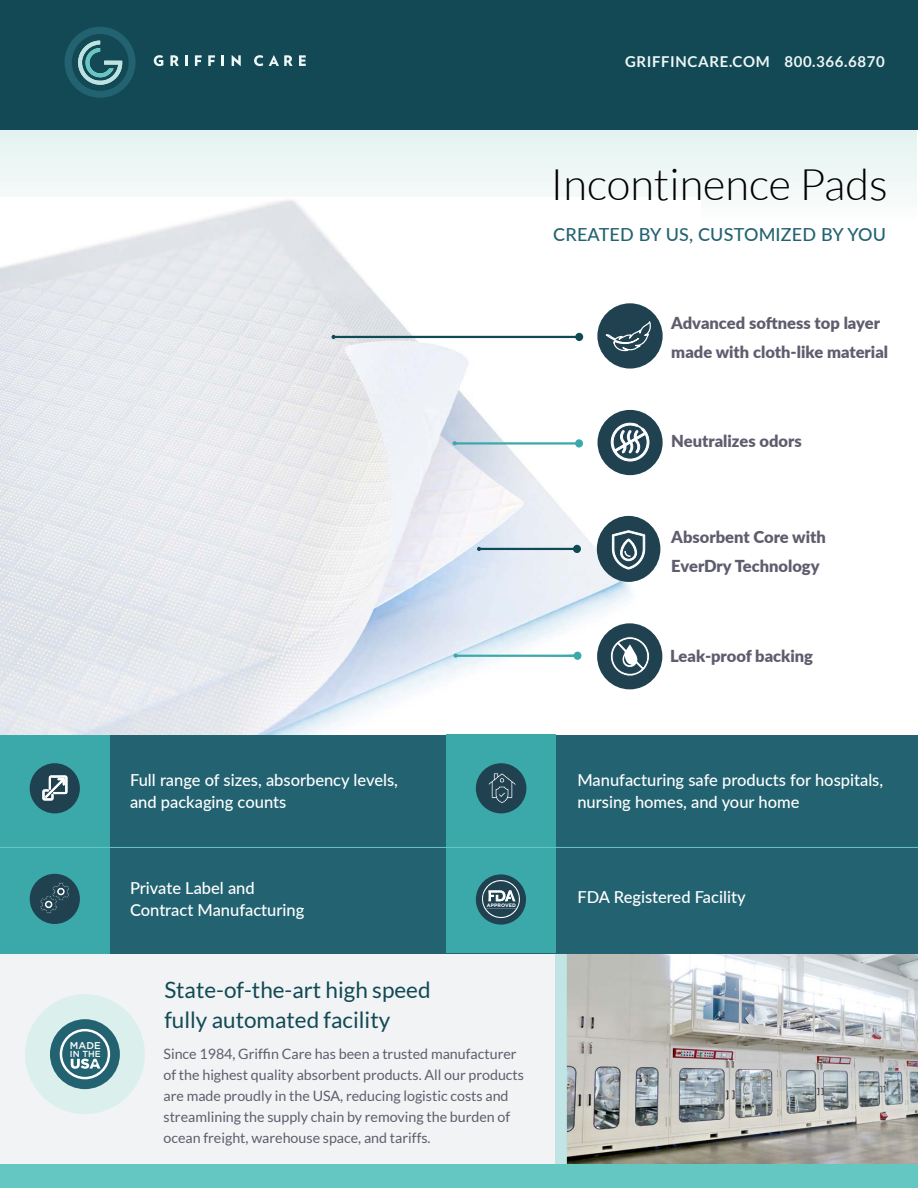
<style>
.page{position:relative;width:918px;height:1188px;background:#fff}
.page>*{position:absolute;margin:0;border:0;box-sizing:border-box;transform-origin:0 0}
.t1{font:300 43.5px "Lato";color:#000}
.t2{font:22.5px/30px "Lato";color:#124955}
.t3{font:500 18px "Lato";letter-spacing:.01em;color:#236371}
.t4{font:500 16.5px/22.5px "Lato";color:#fff}
.t5{font:900 16.5px/28.5px "Lato";color:#5e5d6e}
.t6{font:700 15px "Lato";letter-spacing:.04em;color:#edf7f5}
.t7{font:14.25px/21px "Lato";color:#5e5d6e}
.t8{font:500 9.9px "Gotham";color:#fff}
.t9{font:500 8.85px "Gotham";color:#fff}
.t10{font:700 4.95px "Gotham";color:#fff}
</style>
<div class="page">
<div style="left:0;top:4px;width:917px;height:218px;background:#edf6f6"></div>
<img style="left:0;top:197px;width:701px;height:598px">
<div style="left:0;top:0;width:918px;height:129px;background:#124955"></div>
<svg style="left:154px;top:55px;width:9px;height:11px"></svg>
<svg style="left:170px;top:55px;width:9px;height:11px"></svg>
<svg style="left:185px;top:55px;width:2px;height:11px"></svg>
<svg style="left:195px;top:55px;width:7px;height:11px"></svg>
<svg style="left:208px;top:55px;width:7px;height:11px"></svg>
<svg style="left:222px;top:55px;width:2px;height:11px"></svg>
<svg style="left:232px;top:55px;width:9px;height:11px"></svg>
<svg style="left:254px;top:55px;width:9px;height:11px"></svg>
<svg style="left:269px;top:55px;width:24px;height:11px"></svg>
<svg style="left:299px;top:55px;width:7px;height:11px"></svg>
<div style="left:65px;top:27px;width:71px;height:71px;background:#236371;border-radius:50%"></div>
<div style="left:72px;top:34px;width:57px;height:57px;background:#124955;border-radius:50%"></div>
<svg style="left:77px;top:40px;width:46px;height:47px"></svg>
<div style="left:0;top:1164px;width:918px;height:24px;background:#65c7c2"></div>
<div style="left:0;top:953px;width:556px;height:211px;background:#f1f3f4"></div>
<img style="left:567px;top:953px;width:351px;height:211px">
<div style="left:556px;top:953px;width:11px;height:211px;background:#c1e5e4"></div>
<div style="left:111px;top:735px;width:807px;height:218px;background:#236371"></div>
<div style="left:597px;top:516px;width:63px;height:66px;background:#1f4150;border-radius:50%"></div>
<svg style="left:612px;top:530px;width:33px;height:40px"></svg>
<div style="left:0;top:735px;width:110px;height:218px;background:#3ba9aa"></div>
<div style="left:30px;top:763px;width:50px;height:50px;background:#1f4150;border-radius:50%"></div>
<svg style="left:43px;top:776px;width:24px;height:24px"></svg>
<div style="left:25px;top:994px;width:120px;height:120px;background:#dbf0ed;border-radius:50%"></div>
<div style="left:50px;top:1019px;width:70px;height:70px;background:#236371;border-radius:50%"></div>
<div style="left:60px;top:1029px;width:50px;height:50px;border:2px solid #fff;border-radius:50%"></div>
<svg style="left:71px;top:1059px;width:29px;height:10px"></svg>
<div style="left:446px;top:735px;width:110px;height:218px;background:#3ba9aa"></div>
<div style="left:30px;top:874px;width:50px;height:50px;background:#1f4150;border-radius:50%"></div>
<svg style="left:40px;top:883px;width:29px;height:30px"></svg>
<hr style="left:0;top:847px;width:918px;height:1px;background:#65c7c2">
<svg style="left:476px;top:874px;width:50px;height:51px"></svg>
<svg style="left:476px;top:763px;width:51px;height:50px"></svg>
<div style="left:597px;top:303px;width:66px;height:66px;background:#1f4150;border-radius:50%"></div>
<svg style="left:605px;top:321px;width:46px;height:31px"></svg>
<div style="left:597px;top:623px;width:65px;height:66px;background:#1f4150;border-radius:50%"></div>
<svg style="left:610px;top:636px;width:40px;height:40px"></svg>
<svg style="left:453px;top:439px;width:130px;height:9px"></svg>
<div style="left:598px;top:410px;width:65px;height:65px;background:#1f4150;border-radius:50%"></div>
<svg style="left:611px;top:423px;width:38px;height:38px"></svg>
<svg style="left:477px;top:545px;width:104px;height:8px"></svg>
<svg style="left:453px;top:652px;width:128px;height:8px"></svg>
<svg style="left:332px;top:333px;width:251px;height:8px"></svg>
<p class="t6" style="left:625px;top:52px;width:261px">GRIFFINCARE.COM 800.366.6870</p>
<h1 class="t1" style="left:551px;top:161px;width:339px">Incontinence Pads</h1>
<p class="t3" style="left:553px;top:221px;width:334px">CREATED BY US, CUSTOMIZED BY YOU</p>
<p class="t5" style="left:671px;top:308px;width:218px">Advanced softness top layer made with cloth-like material</p>
<p class="t5" style="left:671px;top:426px;width:132px">Neutralizes odors</p>
<p class="t5" style="left:671px;top:522px;width:156px">Absorbent Core with<br>EverDry Technology</p>
<p class="t5" style="left:670px;top:641px;width:144px">Leak-proof backing</p>
<p class="t8" style="left:70px;top:1040px;width:32px">MADE</p>
<p class="t9" style="left:70px;top:1049px;width:32px">IN THE</p>
<p class="t4" style="left:130px;top:768px;width:270px">Full range of sizes, absorbency levels, and packaging counts</p>
<p class="t4" style="left:130px;top:876px;width:176px">Private Label and<br>Contract Manufacturing</p>
<h2 class="t2" style="left:164px;top:974px;width:268px">State-of-the-art high speed fully automated facility</h2>
<p class="t10" style="left:487px;top:902px;width:31px">APPROVED</p>
<p class="t7" style="left:163px;top:1043px;width:362px">Since 1984, Griffin Care has been a trusted manufacturer of the highest quality absorbent products. All our products are made proudly in the USA, reducing logistic costs and streamlining the supply chain by removing the burden of ocean freight, warehouse space, and tariffs.</p>
<p class="t4" style="left:577px;top:768px;width:307px">Manufacturing safe products for hospitals, nursing homes, and your home</p>
<p class="t4" style="left:577px;top:885px;width:170px">FDA Registered Facility</p>
</div>
